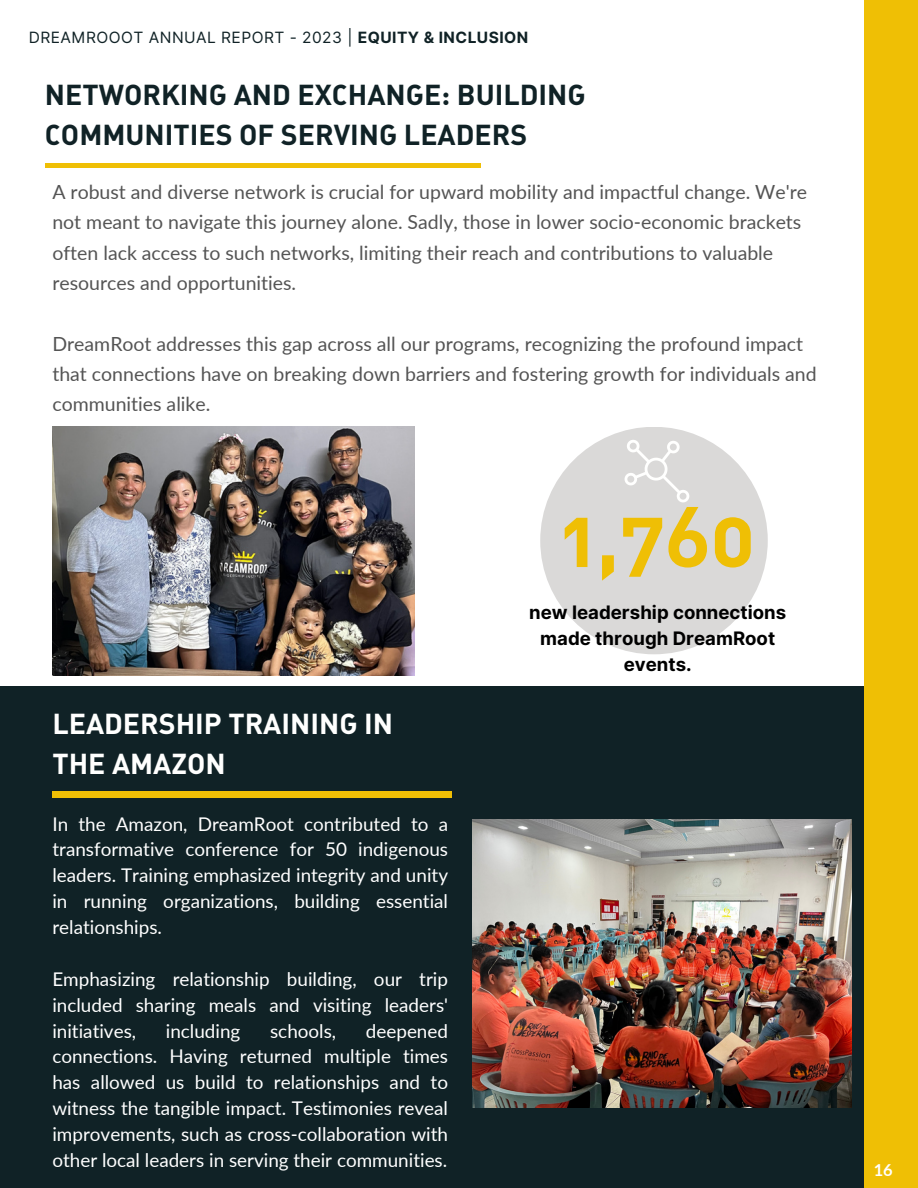
<style>
.page{position:relative;width:918px;height:1188px;background:#fff}
.page>*{position:absolute;margin:0;border:0;box-sizing:border-box;transform-origin:0 0}
.t1{font:82.5px "DIN Bold Alternate";color:#efbf05}
.t2{font:28.5px/39.3px "DIN Bold Alternate";color:#102226}
.t3{font:28.5px/39.3px "DIN Bold Alternate";color:#fffffe}
.t4{font:19.5px/30.3px "Lato";color:#545454}
.t5{font:18.9px/25.8px "Lato";color:#fff;text-align:justify}
.t6{font:700 18.6px/26.1px "Inter";color:#000;text-align:center}
.t7{font:700 16.5px "Lato";color:#fffffe}
.t8{font:15.6px "Inter";letter-spacing:.03em;color:#102226}
.s1{font-weight:700}
</style>
<div class="page">
<div style="left:0;top:686px;width:896px;height:502px;background:#102226"></div>
<div style="left:865px;top:0;width:53px;height:1188px;background:#efbf05"></div>
<div style="left:45px;top:163px;width:435px;height:5px;background:#efbf05"></div>
<div style="left:540px;top:427px;width:228px;height:227px;background:#dad9d8;border-radius:50%"></div>
<svg style="left:625px;top:440px;width:64px;height:62px"></svg>
<img style="left:52px;top:427px;width:363px;height:248px">
<img style="left:472px;top:819px;width:380px;height:289px">
<div style="left:52px;top:791px;width:400px;height:7px;background:#efbf05"></div>
<h3 class="t8" style="left:29px;top:28px;width:501px">DREAMROOOT ANNUAL REPORT - 2023 | <span class="s1">EQUITY &amp; INCLUSION</span></h3>
<h1 class="t2" style="left:45px;top:74px;width:542px">NETWORKING AND EXCHANGE: BUILDING<br>COMMUNITIES OF SERVING LEADERS</h1>
<p class="t4" style="left:52px;top:176px;width:756px">A robust and diverse network is crucial for upward mobility and impactful change. We're not meant to navigate this journey alone. Sadly, those in lower socio-economic brackets often lack access to such networks, limiting their reach and contributions to valuable resources and opportunities.</p>
<p class="t4" style="left:52px;top:328px;width:766px">DreamRoot addresses this gap across all our programs, recognizing the profound impact that connections have on breaking down barriers and fostering growth for individuals and communities alike.</p>
<h4 class="t3" style="left:52px;top:703px;width:342px">LEADERSHIP TRAINING IN<br>THE AMAZON</h4>
<p class="t5" style="left:52px;top:810px;width:397px">In the Amazon, DreamRoot contributed to a transformative conference for 50 indigenous leaders. Training emphasized integrity and unity in running organizations, building essential relationships.</p>
<p class="t5" style="left:52px;top:966px;width:397px">Emphasizing relationship building, our trip included sharing meals and visiting leaders' initiatives,</p>
<p class="t5" style="left:52px;top:1017px;width:397px;text-indent:314px">deepened connections. Having returned multiple times has allowed us build to relationships and to witness the tangible impact. Testimonies reveal improvements, such as cross-collaboration with other local leaders in serving their communities.</p>
<p class="t5" style="left:166px;top:1017px;width:76px">including</p>
<p class="t5" style="left:270px;top:1017px;width:68px">schools,</p>
<h2 class="t1" style="left:560px;top:483px;width:196px">1,760</h2>
<h4 class="t6" style="left:529px;top:599px;width:258px">new leadership connections made through DreamRoot events.</h4>
<h4 class="t7" style="left:874px;top:1160px;width:21px">16</h4>
</div>
